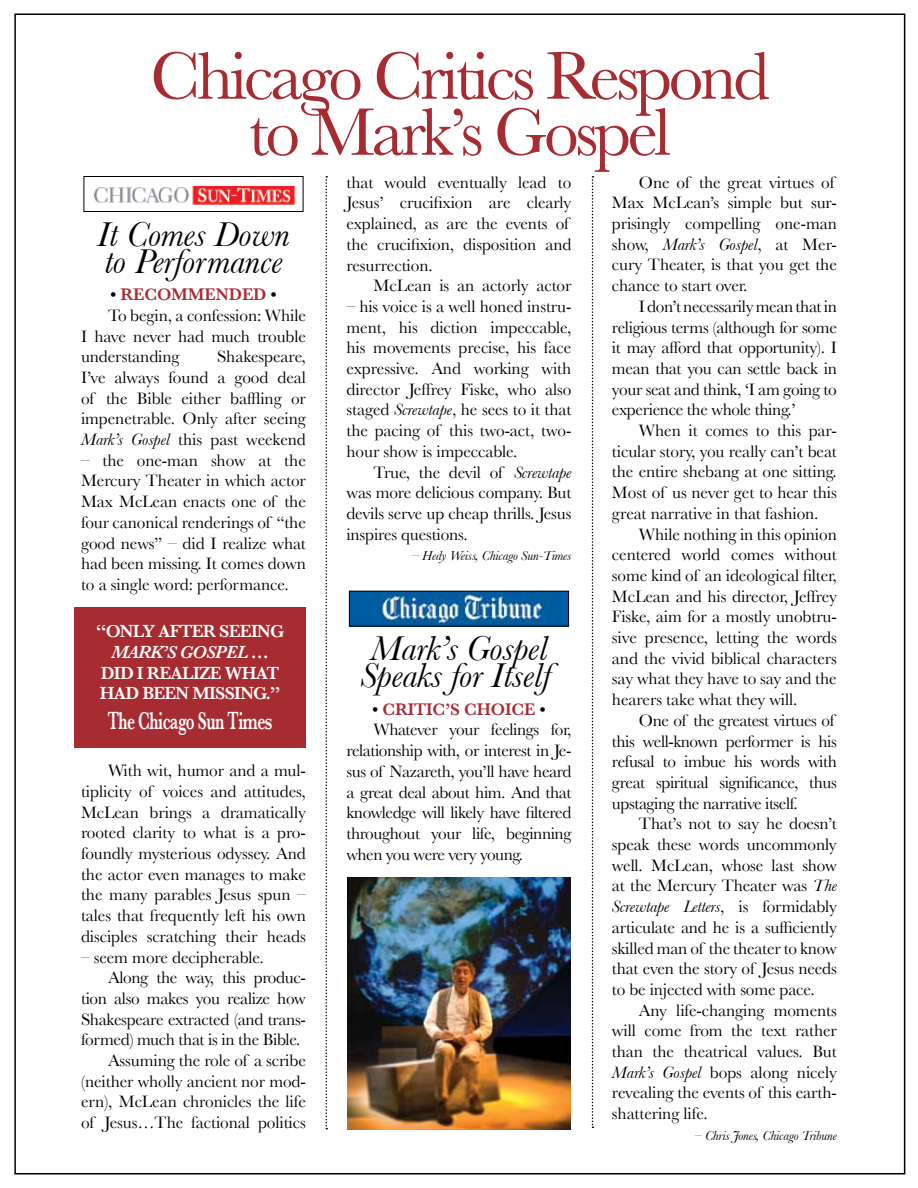
<style>
.page{position:relative;width:918px;height:1188px;background:#fff}
.page>*{position:absolute;margin:0;border:0;box-sizing:border-box;transform-origin:0 0}
.t1{font:69.75px/56.1px "Baskerville";letter-spacing:-.05em;color:#a72c31;text-align:center}
.t2{font:italic 36px/27px "Baskerville";letter-spacing:-.005em;color:#000}
.t3{font:600 25.5px "Baskerville";color:#fff;scale:.62 1}
.t4{font:600 18px/20.7px "Baskerville";letter-spacing:-.04em;color:#fff;text-align:center}
.t5{font:17.25px/20.7px "Baskerville";letter-spacing:-.005em;color:#000;text-align:justify}
.t6{font:17.25px/20.7px "Baskerville";letter-spacing:-.025em;color:#000}
.t7{font:600 17.25px "Baskerville";letter-spacing:-.005em;color:#a72c31}
.t8{font:17.25px "Baskerville";letter-spacing:-.035em;color:#000}
.t9{font:italic 13.5px "Baskerville";letter-spacing:-.01em;color:#000}
.s1{color:#000}
.s2{font-style:italic}
</style>
<div class="page">
<img style="left:93px;top:185px;width:203px;height:20px">
<div style="left:84px;top:176px;width:219px;height:36px;border:1px solid #000"></div>
<img style="left:351px;top:593px;width:216px;height:32px">
<div style="left:349px;top:591px;width:220px;height:36px;border:1px solid #000"></div>
<svg style="left:326px;top:176px;width:1px;height:953px"></svg>
<svg style="left:592px;top:176px;width:1px;height:952px"></svg>
<img style="left:347px;top:878px;width:224px;height:251px">
<div style="left:74px;top:607px;width:232px;height:141px;background:#a72c31"></div>
<h1 class="t1" style="left:150px;top:47px;width:621px">Chicago Critics Respond to Mark’s Gospel</h1>
<h2 class="t2" style="left:97px;top:220px;width:194px">It Comes Down to Performance</h2>
<p class="t7" style="left:111px;top:284px;width:167px"><span class="s1">•</span> RECOMMENDED <span class="s1">•</span></p>
<p class="t5" style="left:108px;top:305px;width:199px">To begin, a confession: While</p>
<p class="t5" style="left:81px;top:325px;width:226px">I have never had much trouble</p>
<p class="t5" style="left:81px;top:346px;width:100px">understanding</p>
<p class="t5" style="left:81px;top:346px;width:226px;text-indent:136px">Shakespeare, I’ve always found a good deal of the Bible either baffling or impenetrable. Only after seeing <span class="s2">Mark’s Gospel</span> this past weekend</p>
<p class="t5" style="left:81px;top:450px;width:226px">– the one-man show at the Mercury Theater in which actor Max McLean enacts one of the four canonical renderings of “the good news” – did I realize what had been missing. It comes down to a single word: performance.</p>
<p class="t4" style="left:96px;top:621px;width:189px">“ONLY AFTER SEEING<br><span class="s2">MARK’S GOSPEL</span> …<br>DID I REALIZE WHAT<br>HAD BEEN MISSING.”</p>
<h3 class="t3" style="left:108px;top:706px;width:267px">THE CHICAGO SUN TIMES</h3>
<p class="t5" style="left:81px;top:760px;width:227px;text-indent:27px">With wit, humor and a mul&shy;tiplicity of voices and attitudes, McLean brings a dramatically rooted clarity to what is a pro&shy;foundly mysterious odyssey. And the actor even manages to make the many parables Jesus spun – tales that frequently left his own disciples scratching their heads</p>
<p class="t5" style="left:81px;top:946px;width:184px">– seem more decipherable.</p>
<p class="t5" style="left:108px;top:967px;width:200px">Along the way, this produc-</p>
<p class="t5" style="left:81px;top:988px;width:226px">tion also makes you realize how</p>
<p class="t5" style="left:81px;top:1009px;width:227px">Shakespeare extracted (and trans-</p>
<p class="t5" style="left:81px;top:1029px;width:221px">formed) much that is in the Bible.</p>
<p class="t5" style="left:108px;top:1050px;width:199px">Assuming the role of a scribe</p>
<p class="t5" style="left:81px;top:1071px;width:227px">(neither wholly ancient nor mod-</p>
<p class="t5" style="left:81px;top:1091px;width:226px">ern), McLean chronicles the life</p>
<p class="t5" style="left:81px;top:1112px;width:226px">of Jesus…The factional politics</p>
<p class="t5" style="left:346px;top:172px;width:226px;text-align:left">that would eventually lead to<br>Jesus’ crucifixion are clearly explained, as are the events of the crucifixion, disposition and resurrection.</p>
<p class="t5" style="left:373px;top:275px;width:199px">McLean is an actorly actor</p>
<p class="t5" style="left:346px;top:296px;width:227px">– his voice is a well honed instru&shy;ment, his diction impeccable, his movements precise, his face expressive. And working with director Jeffrey Fiske, who also staged <span class="s2">Screwtape</span>, he sees to it that the pacing of this two-act, two&shy;hour show is impeccable.</p>
<p class="t5" style="left:346px;top:461px;width:226px;text-indent:27px">True, the devil of <span class="s2">Screwtape </span>was more delicious company. But devils serve up cheap thrills. Jesus inspires questions.</p>
<p class="t9" style="left:412px;top:548px;width:161px">– Hedy Weiss, Chicago Sun-Times</p>
<h2 class="t2" style="left:360px;top:635px;width:192px">Mark’s Gospel<br>Speaks for Itself</h2>
<p class="t7" style="left:373px;top:699px;width:174px"><span class="s1">•</span> CRITIC’S CHOICE <span class="s1">•</span></p>
<p class="t6" style="left:373px;top:719px;width:199px">Whatever your feelings for,</p>
<p class="t6" style="left:346px;top:740px;width:227px">relationship with, or interest in Je-</p>
<p class="t6" style="left:346px;top:761px;width:226px">sus of Nazareth, you’ll have heard</p>
<p class="t6" style="left:346px;top:781px;width:226px">a great deal about him. And that</p>
<p class="t6" style="left:346px;top:802px;width:226px">knowledge will likely have filtered</p>
<p class="t6" style="left:346px;top:823px;width:227px">throughout your life, beginning</p>
<p class="t8" style="left:346px;top:844px;width:178px">when you were very young.</p>
<p class="t5" style="left:612px;top:172px;width:227px;text-align:left;text-indent:27px">One of the great virtues of<br>Max McLean’s simple but sur&shy;prisingly compelling one-man show, <span class="s2">Mark’s Gospel</span>, at Mer&shy;cury Theater, is that you get the chance to start over.</p>
<p class="t5" style="left:612px;top:296px;width:226px;text-indent:27px">I don’t necessarily mean that in religious terms (although for some it may afford that opportunity). I mean that you can settle back in your seat and think, ‘I am going to experience the whole thing.’</p>
<p class="t5" style="left:612px;top:420px;width:227px;text-indent:27px">When it comes to this par&shy;ticular story, you really can’t beat the entire shebang at one sitting.<br>Most of us never get to hear this great narrative in that fashion.</p>
<p class="t5" style="left:612px;top:523px;width:227px;text-indent:27px">While nothing in this opinion centered world comes without some kind of an ideological filter, McLean and his director, Jeffrey Fiske, aim for a mostly unobtru&shy;sive presence, letting the words and the vivid biblical characters say what they have to say and the hearers take what they will.</p>
<p class="t6" style="left:612px;top:710px;width:226px;text-indent:27px">One of the greatest virtues of this well-known performer is his refusal to imbue his words with great spiritual significance, thus upstaging the narrative itself.</p>
<p class="t5" style="left:612px;top:813px;width:226px;text-indent:27px">That’s not to say he doesn’t speak these words uncommonly well. McLean, whose last show at the Mercury Theater was <span class="s2">The Screwtape Letters</span>, is formidably articulate and he is a sufficiently skilled man of the theater to know that even the story of Jesus needs to be injected with some pace.</p>
<p class="t5" style="left:612px;top:1000px;width:226px;text-indent:27px">Any life-changing moments will come from the text rather than the theatrical values. But <span class="s2">Mark’s Gospel</span> bops along nicely revealing the events of this earth&shy;shattering life.</p>
<p class="t9" style="left:695px;top:1128px;width:143px">– Chris Jones, Chicago Tribune</p>
</div>
